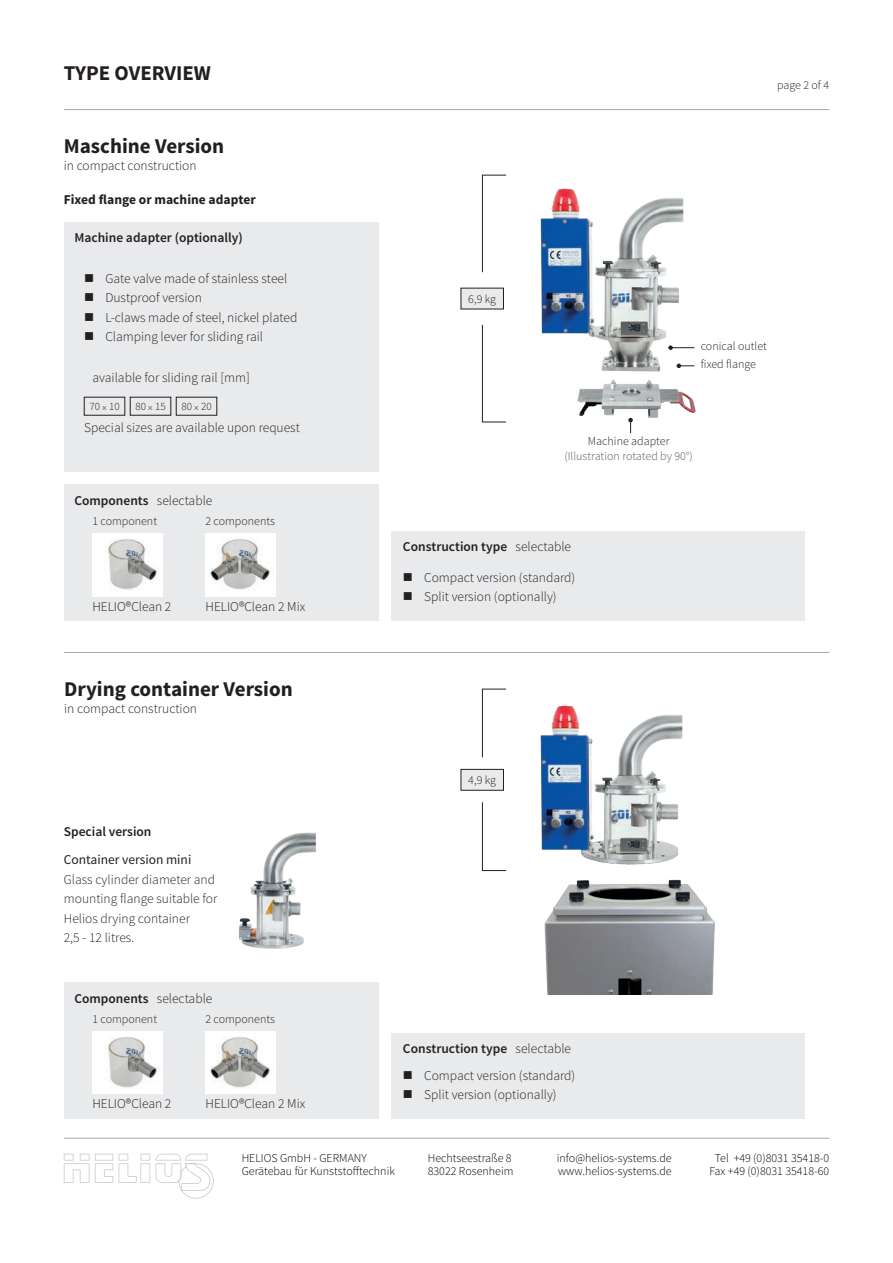
<style>
.page{position:relative;width:893px;height:1263px;background:#fff}
.page>*{position:absolute;margin:0;border:0;box-sizing:border-box;transform-origin:0 0}
.t1{font:700 21px "Source Sans Pro";color:#231f20}
.t2{font:300 13.5px/19.5px "Source Sans Pro";color:#231f20}
.t3{font:600 13.5px "Source Sans Pro";color:#231f20}
.t4{font:700 13.5px "Source Sans Pro";color:#231f20}
.t5{font:13.5px "Source Sans Pro";color:#231f20}
.t6{font:300 12px/13.5px "Source Sans Pro";color:#000}
.t7{font:300 12px/17.9px "Source Sans Pro";color:#231f20}
.t8{font:300 12px "Source Sans Pro";color:#57585a}
.t9{font:300 11.1px "Source Sans Pro";color:#231f20}
.s1{font-size:8.4px}
.s2{font-weight:300}
</style>
<div class="page">
<hr style="left:64px;top:1138px;width:765px;height:1px;background:#a8a9ad">
<svg style="left:64px;top:1154px;width:25px;height:29px"></svg>
<svg style="left:95px;top:1154px;width:18px;height:29px"></svg>
<svg style="left:119px;top:1154px;width:31px;height:29px"></svg>
<svg style="left:156px;top:1154px;width:58px;height:44px"></svg>
<hr style="left:64px;top:652px;width:765px;height:1px;background:#a8a9ad">
<img style="left:540px;top:188px;width:144px;height:184px">
<img style="left:577px;top:380px;width:119px;height:38px">
<svg style="left:668px;top:345px;width:26px;height:5px"></svg>
<svg style="left:677px;top:364px;width:17px;height:4px"></svg>
<svg style="left:628px;top:418px;width:5px;height:15px"></svg>
<img style="left:544px;top:879px;width:171px;height:116px">
<img style="left:540px;top:705px;width:143px;height:160px">
<div style="left:64px;top:485px;width:314px;height:136px;background:#e9eaeb"></div>
<div style="left:64px;top:982px;width:314px;height:136px;background:#e9eaeb"></div>
<div style="left:391px;top:531px;width:414px;height:90px;background:#e9eaeb"></div>
<div style="left:391px;top:1033px;width:414px;height:85px;background:#e9eaeb"></div>
<img style="left:205px;top:533px;width:70px;height:63px">
<img style="left:205px;top:1031px;width:70px;height:63px">
<img style="left:92px;top:533px;width:71px;height:63px">
<img style="left:92px;top:1031px;width:71px;height:63px">
<hr style="left:64px;top:109px;width:765px;height:1px;background:#a8a9ad">
<img style="left:239px;top:832px;width:77px;height:117px">
<div style="left:64px;top:223px;width:314px;height:249px;background:#e9eaeb"></div>
<svg style="left:482px;top:175px;width:24px;height:98px"></svg>
<svg style="left:482px;top:689px;width:24px;height:69px"></svg>
<div style="left:461px;top:288px;width:42px;height:21px;background:#e9eaeb"></div>
<div style="left:461px;top:769px;width:42px;height:21px;background:#e9eaeb"></div>
<div style="left:461px;top:769px;width:43px;height:21px;border:1px solid #231f20"></div>
<svg style="left:482px;top:324px;width:24px;height:98px"></svg>
<svg style="left:482px;top:802px;width:24px;height:69px"></svg>
<h1 class="t1" style="left:64px;top:59px;width:149px">TYPE OVERVIEW</h1>
<h1 class="t1" style="left:64px;top:133px;width:162px">Maschine Version</h1>
<p class="t2" style="left:64px;top:155px;width:134px">in compact construction</p>
<p class="t4" style="left:64px;top:191px;width:194px">Fixed flange or machine adapter</p>
<p class="t3" style="left:74px;top:229px;width:170px">Machine adapter (optionally)</p>
<p class="t2" style="left:105px;top:268px;width:194px">Gate valve made of stainless steel<br>Dustproof version<br>L-claws made of steel, nickel plated<br>Clamping lever for sliding rail</p>
<p class="t2" style="left:93px;top:368px;width:159px">available for sliding rail [mm]</p>
<p class="t9" style="left:89px;top:400px;width:32px">70 <span class="s1">x</span> 10</p>
<p class="t9" style="left:135px;top:400px;width:32px">80 <span class="s1">x</span> 15</p>
<p class="t9" style="left:181px;top:400px;width:32px">80 <span class="s1">x</span> 20</p>
<p class="t2" style="left:84px;top:418px;width:217px">Special sizes are available upon request</p>
<p class="t3" style="left:74px;top:492px;width:140px">Components <span class="s2">selectable</span></p>
<p class="t7" style="left:92px;top:512px;width:66px">1 component</p>
<p class="t2" style="left:92px;top:596px;width:81px">HELIO®Clean 2</p>
<p class="t7" style="left:205px;top:512px;width:71px">2 components</p>
<p class="t2" style="left:205px;top:596px;width:101px">HELIO®Clean 2 Mix</p>
<h1 class="t1" style="left:64px;top:676px;width:230px">Drying container Version</h1>
<p class="t2" style="left:64px;top:699px;width:134px">in compact construction</p>
<p class="t3" style="left:64px;top:823px;width:89px">Special version</p>
<p class="t5" style="left:64px;top:851px;width:129px">Container version mini</p>
<p class="t2" style="left:64px;top:869px;width:155px">Glass cylinder diameter and mounting flange suitable for<br>Helios drying container<br>2,5 - 12 litres.</p>
<p class="t3" style="left:74px;top:989px;width:140px">Components <span class="s2">selectable</span></p>
<p class="t7" style="left:92px;top:1010px;width:66px">1 component</p>
<p class="t2" style="left:92px;top:1094px;width:81px">HELIO®Clean 2</p>
<p class="t7" style="left:205px;top:1010px;width:71px">2 components</p>
<p class="t2" style="left:205px;top:1094px;width:101px">HELIO®Clean 2 Mix</p>
<p class="t7" style="left:777px;top:76px;width:54px">page 2 of 4</p>
<p class="t7" style="left:468px;top:290px;width:29px">6,9 kg</p>
<p class="t7" style="left:701px;top:337px;width:67px">conical outlet fixed flange</p>
<p class="t7" style="left:588px;top:432px;width:83px">Machine adapter</p>
<p class="t8" style="left:564px;top:449px;width:130px">(Illustration rotated by 90°)</p>
<p class="t3" style="left:403px;top:538px;width:170px">Construction type <span class="s2">selectable</span></p>
<p class="t2" style="left:424px;top:568px;width:153px">Compact version (standard)<br>Split version (optionally)</p>
<p class="t7" style="left:468px;top:771px;width:29px">4,9 kg</p>
<p class="t3" style="left:403px;top:1040px;width:170px">Construction type <span class="s2">selectable</span></p>
<p class="t2" style="left:424px;top:1065px;width:153px">Compact version (standard)<br>Split version (optionally)</p>
<p class="t6" style="left:242px;top:1151px;width:155px">HELIOS GmbH - GERMANY<br>Gerätebau für Kunststofftechnik</p>
<p class="t6" style="left:428px;top:1151px;width:87px">Hechtseestraße 8<br>83022 Rosenheim</p>
<p class="t6" style="left:709px;top:1151px;width:121px;text-align:center">Tel +49 (0)8031 35418-0<br>Fax +49 (0)8031 35418-60</p>
<p class="t6" style="left:557px;top:1151px;width:116px">info@helios-systems.de www.helios-systems.de</p>
</div>
